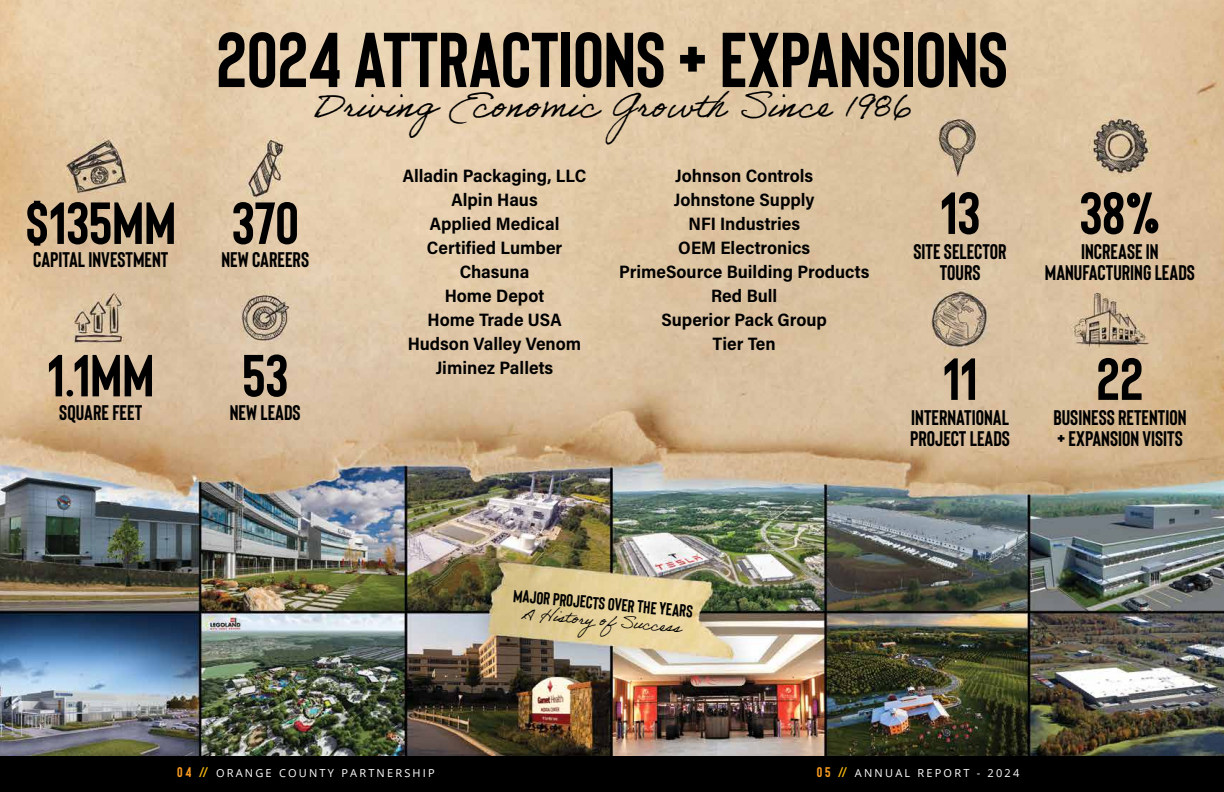
<style>
.page{position:relative;width:1224px;height:792px;background:#fff}
.page>*{position:absolute;margin:0;border:0;box-sizing:border-box;transform-origin:0 0}
.t1{font:700 77.6px "Bison";color:#000}
.t2{font:700 59.2px "Bison";color:#000}
.t3{font:36.1px "Adobe Handwriting Ernie";color:#000}
.t4{font:700 21.2px/21px "Bison";color:#000;text-align:center}
.t5{font:700 18px/24px "Acumin Pro Semi Cond";color:#000;text-align:center}
.t6{font:700 17.3px "Bison";color:#000}
.t7{font:16.6px "Adobe Handwriting Ernie";color:#000}
.t8{font:11px "Open Sans";letter-spacing:.2em;color:#fff}
.s1{font-family:"Bison";font-weight:700;font-size:14px;color:#f89921}
.s2{font-family:"Bison";font-weight:700;font-size:14px;color:#f7b910}
</style>
<div class="page">
<img style="left:0;top:0;width:1224px;height:756px">
<div style="left:0;top:756px;width:1224px;height:36px;background:#000"></div>
<h2 class="t2" style="left:25px;top:186px;width:152px">$135MM</h2>
<p class="t4" style="left:33px;top:248px;width:137px">CAPITAL INVESTMENT</p>
<h2 class="t2" style="left:47px;top:338px;width:109px">1.1MM</h2>
<p class="t4" style="left:59px;top:401px;width:85px">SQUARE FEET</p>
<h1 class="t1" style="left:216px;top:11px;width:793px">2024 ATTRACTIONS + EXPANSIONS</h1>
<h3 class="t3" style="left:312px;top:84px;width:601px">Driving Economic Growth Since 1986</h3>
<h2 class="t2" style="left:232px;top:186px;width:68px">370</h2>
<p class="t4" style="left:221px;top:248px;width:89px">NEW CAREERS</p>
<h2 class="t2" style="left:242px;top:338px;width:47px">53</h2>
<p class="t4" style="left:230px;top:401px;width:72px">NEW LEADS</p>
<p class="t5" style="left:403px;top:163px;width:185px">Alladin Packaging, LLC<br>Alpin Haus<br>Applied Medical<br>Certified Lumber<br>Chasuna<br>Home Depot<br>Home Trade USA<br>Hudson Valley Venom<br>Jiminez Pallets</p>
<p class="t5" style="left:619px;top:163px;width:252px">Johnson Controls<br>Johnstone Supply<br>NFI Industries<br>OEM Electronics<br>PrimeSource Building Products<br>Red Bull<br>Superior Pack Group<br>Tier Ten</p>
<h2 class="t2" style="left:940px;top:176px;width:42px">13</h2>
<p class="t4" style="left:914px;top:240px;width:95px">SITE SELECTOR<br>TOURS</p>
<h2 class="t2" style="left:943px;top:342px;width:36px">11</h2>
<p class="t4" style="left:910px;top:406px;width:101px;text-align:left">INTERNATIONAL<br>PROJECT LEADS</p>
<h2 class="t2" style="left:1079px;top:176px;width:82px">38%</h2>
<p class="t4" style="left:1045px;top:240px;width:152px">INCREASE IN<br>MANUFACTURING LEADS</p>
<h2 class="t2" style="left:1096px;top:342px;width:49px">22</h2>
<p class="t4" style="left:1053px;top:406px;width:135px;text-align:left">BUSINESS RETENTION + EXPANSION VISITS</p>
<p class="t6" style="left:514px;top:585px;width:182px;rotate:5deg">MAJOR PROJECTS OVER THE YEARS</p>
<p class="t7" style="left:523px;top:603px;width:161px;rotate:5deg">A History of Success</p>
<p class="t8" style="left:177px;top:766px;width:259px"><span class="s1">04</span> <span class="s2">//</span> ORANGE COUNTY PARTNERSHIP</p>
<p class="t8" style="left:817px;top:766px;width:204px"><span class="s1">05</span> <span class="s2">//</span> ANNUAL REPORT - 2024</p>
</div>
